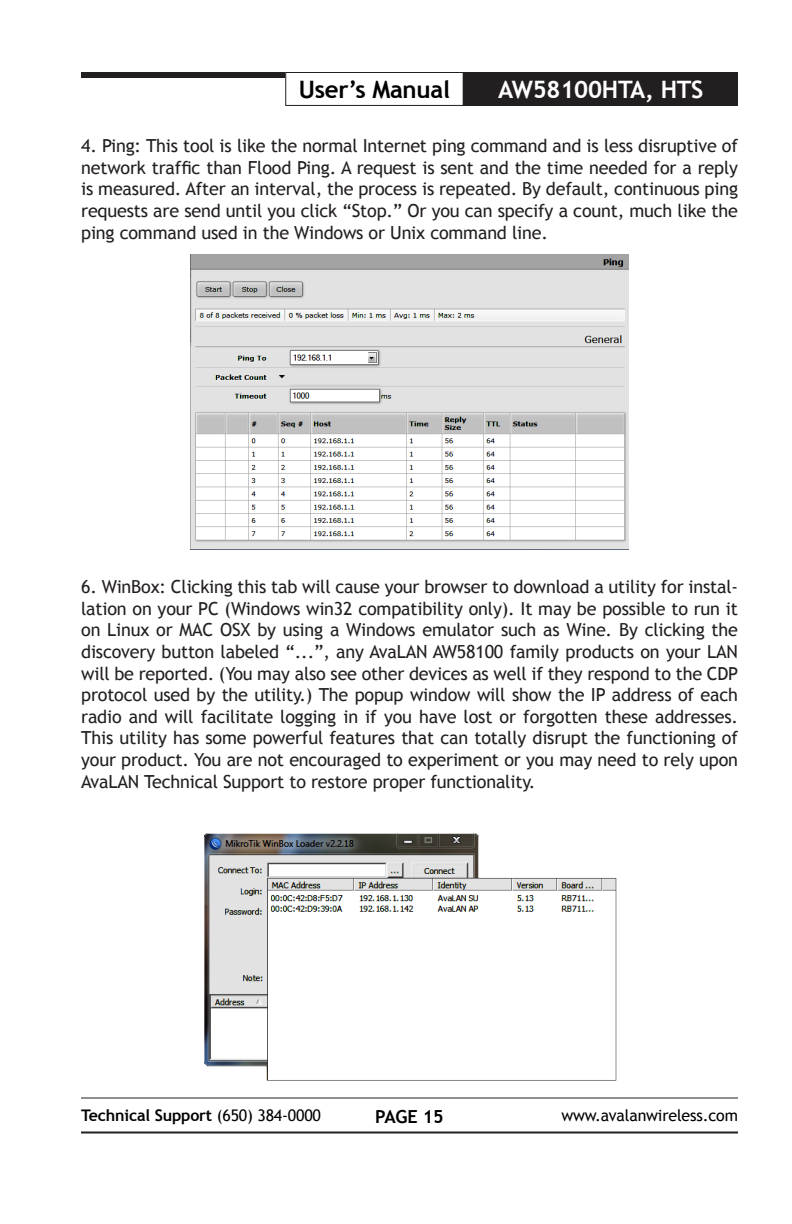
<style>
.page{position:relative;width:792px;height:1224px;background:#fff}
.page>*{position:absolute;margin:0;border:0;box-sizing:border-box;transform-origin:0 0}
.t1{font:700 24px "Trebuchet MS";letter-spacing:-.01em;color:#fff}
.t2{font:700 24px "Trebuchet MS";letter-spacing:-.01em;color:#000}
.t3{font:18px/21.6px "Trebuchet MS";letter-spacing:-.01em;color:#231f20;text-align:justify}
.t4{font:700 18px "Trebuchet MS";letter-spacing:-.01em;color:#000}
.t5{font:700 16px "Trebuchet MS";letter-spacing:-.01em;color:#000}
.t6{font:16px "Trebuchet MS";letter-spacing:-.01em;color:#000}
.s1{font-weight:400}
</style>
<div class="page">
<hr style="left:81px;top:1098px;width:657px;height:1px;background:#231f20">
<hr style="left:81px;top:1132px;width:657px;height:2px;background:#231f20">
<div style="left:81px;top:72px;width:204px;height:6px;background:#231f20"></div>
<div style="left:285px;top:72px;width:179px;height:34px;border:1px solid #231f20"></div>
<div style="left:464px;top:72px;width:274px;height:34px;background:#231f20"></div>
<img style="left:191px;top:255px;width:437px;height:294px">
<img style="left:204px;top:833px;width:413px;height:248px">
<h1 class="t2" style="left:299px;top:74px;width:153px">User’s Manual</h1>
<h1 class="t1" style="left:498px;top:74px;width:207px">AW58100HTA, HTS</h1>
<p class="t3" style="left:81px;top:135px;width:658px">4. Ping: This tool is like the normal Internet ping command and is less disruptive of network traffic than Flood Ping. A request is sent and the time needed for a reply is measured. After an interval, the process is repeated. By default, continuous ping requests are send until you click “Stop.” Or you can specify a count, much like the ping command used in the Windows or Unix command line.</p>
<p class="t3" style="left:81px;top:576px;width:659px">6. WinBox: Clicking this tab will cause your browser to download a utility for instal&shy;lation on your PC (Windows win32 compatibility only). It may be possible to run it on Linux or MAC OSX by using a Windows emulator such as Wine. By clicking the discovery button labeled “...”, any AvaLAN AW58100 family products on your LAN will be reported. (You may also see other devices as well if they respond to the CDP protocol used by the utility.) The popup window will show the IP address of each radio and will facilitate logging in if you have lost or forgotten these addresses.<br>This utility has some powerful features that can totally disrupt the functioning of your product. You are not encouraged to experiment or you may need to rely upon AvaLAN Technical Support to restore proper functionality.</p>
<p class="t5" style="left:81px;top:1106px;width:241px">Technical Support <span class="s1">(650) 384-0000</span></p>
<p class="t4" style="left:375px;top:1105px;width:70px">PAGE 15</p>
<p class="t6" style="left:561px;top:1106px;width:178px">www.avalanwireless.com</p>
</div>
